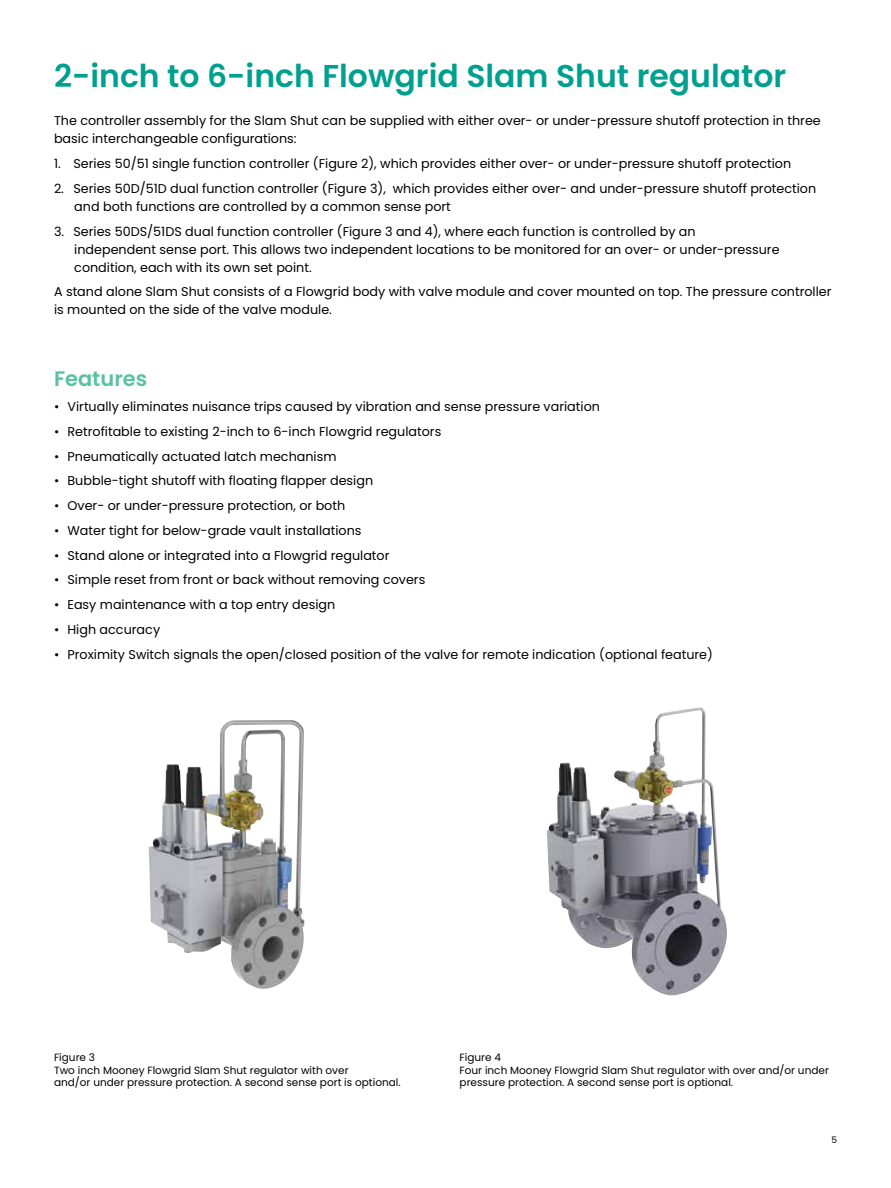
<style>
.page{position:relative;width:891px;height:1188px;background:#fff}
.page>*{position:absolute;margin:0;border:0;box-sizing:border-box;transform-origin:0 0}
.t1{font:600 31.5px "Poppins";color:#00a08e}
.t2{font:600 21px "Poppins";color:#5bc1a3}
.t3{font:12.75px/18px "Poppins";color:#000}
.t4{font:10.5px/12.8px "Poppins";color:#000}
.t5{font:9px "Poppins";color:#000}
</style>
<div class="page">
<img style="left:149px;top:720px;width:156px;height:269px">
<img style="left:547px;top:707px;width:180px;height:289px">
<h1 class="t1" style="left:54px;top:58px;width:734px">2-inch to 6-inch Flowgrid Slam Shut regulator</h1>
<p class="t3" style="left:54px;top:112px;width:768px">The controller assembly for the Slam Shut can be supplied with either over- or under-pressure shutoff protection in three basic interchangeable configurations:</p>
<p class="t3" style="left:54px;top:155px;width:739px">1. Series 50/51 single function controller (Figure 2), which provides either over- or under-pressure shutoff protection</p>
<p class="t3" style="left:74px;top:179px;width:744px;text-indent:-20px">2. Series 50D/51D dual function controller (Figure 3), which provides either over- and under-pressure shutoff protection and both functions are controlled by a common sense port</p>
<p class="t3" style="left:74px;top:222px;width:707px;text-indent:-20px">3. Series 50DS/51DS dual function controller (Figure 3 and 4), where each function is controlled by an independent sense port. This allows two independent locations to be monitored for an over- or under-pressure condition, each with its own set point.</p>
<p class="t3" style="left:54px;top:283px;width:779px">A stand alone Slam Shut consists of a Flowgrid body with valve module and cover mounted on top. The pressure controller is mounted on the side of the valve module.</p>
<h2 class="t2" style="left:54px;top:367px;width:95px">Features</h2>
<p class="t3" style="left:54px;top:398px;width:548px">• Virtually eliminates nuisance trips caused by vibration and sense pressure variation</p>
<p class="t3" style="left:54px;top:422px;width:389px">• Retrofitable to existing 2-inch to 6-inch Flowgrid regulators</p>
<p class="t3" style="left:54px;top:447px;width:284px">• Pneumatically actuated latch mechanism</p>
<p class="t3" style="left:54px;top:472px;width:321px">• Bubble-tight shutoff with floating flapper design</p>
<p class="t3" style="left:54px;top:497px;width:293px">• Over- or under-pressure protection, or both</p>
<p class="t3" style="left:54px;top:521px;width:309px">• Water tight for below-grade vault installations</p>
<p class="t3" style="left:54px;top:546px;width:337px">• Stand alone or integrated into a Flowgrid regulator</p>
<p class="t3" style="left:54px;top:571px;width:373px">• Simple reset from front or back without removing covers</p>
<p class="t3" style="left:54px;top:596px;width:283px">• Easy maintenance with a top entry design</p>
<p class="t3" style="left:54px;top:620px;width:108px">• High accuracy</p>
<p class="t3" style="left:54px;top:645px;width:661px">• Proximity Switch signals the open/closed position of the valve for remote indication (optional feature)</p>
<p class="t4" style="left:54px;top:1051px;width:348px">Figure 3<br>Two inch Mooney Flowgrid Slam Shut regulator with over<br>and/or under pressure protection. A second sense port is optional.</p>
<p class="t4" style="left:460px;top:1051px;width:371px">Figure 4<br>Four inch Mooney Flowgrid Slam Shut regulator with over and/or under pressure protection. A second sense port is optional.</p>
<p class="t5" style="left:831px;top:1135px;width:7px">5</p>
</div>
